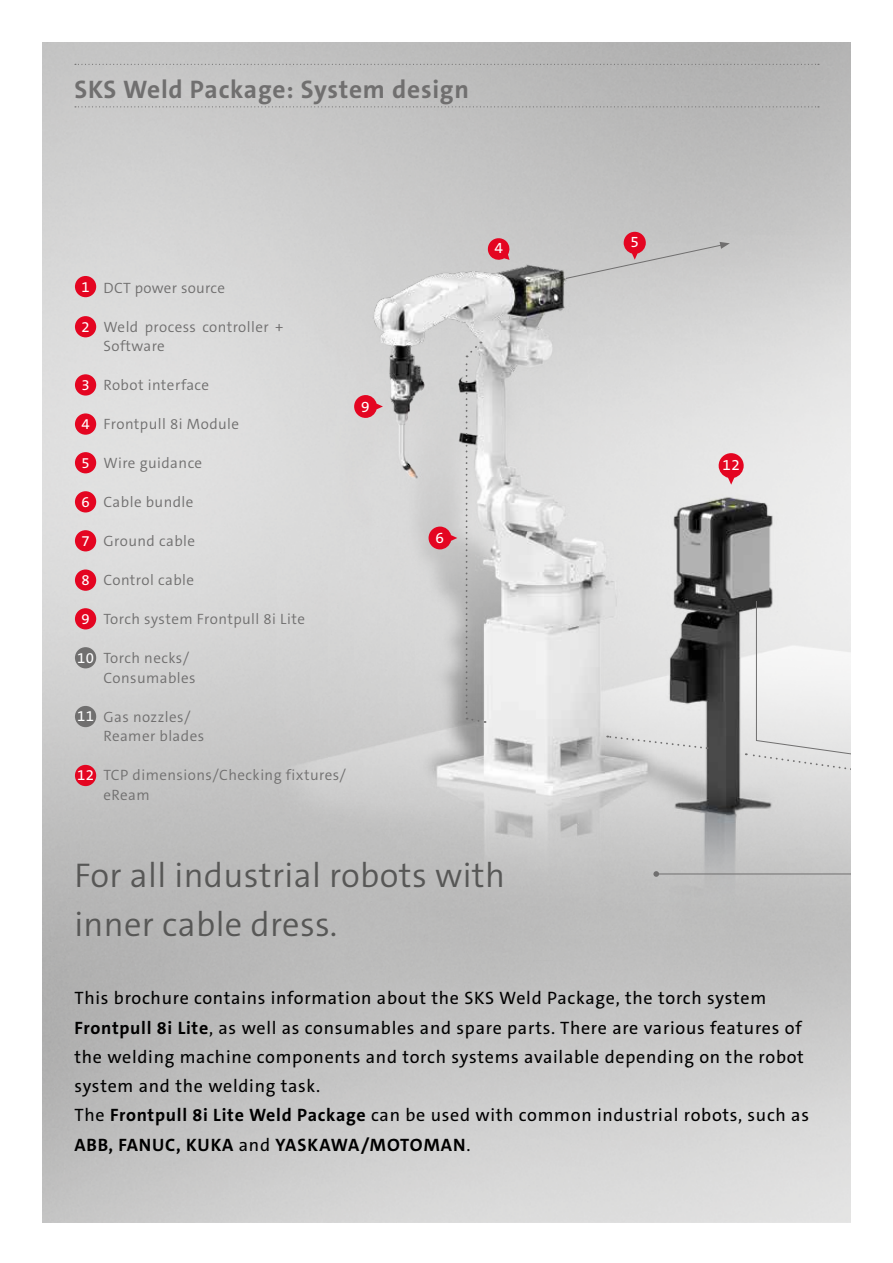
<style>
.page{position:relative;width:893px;height:1263px;background:#fff}
.page>*{position:absolute;margin:0;border:0;box-sizing:border-box;transform-origin:0 0}
.t1{font:300 34.5px/48.8px "The Sans C5";letter-spacing:.01em;color:#575756}
.t2{font:700 25.5px "The Sans C5";letter-spacing:.03em;color:#706f6f}
.t3{font:18px/29.2px "The Sans C5";letter-spacing:.04em;color:#000}
.t4{font:15.45px "The Sans C5";color:#fff}
.t5{font:15.3px "The Sans C5";color:#fff}
.t6{font:300 15px/19.5px "The Sans C5";letter-spacing:.03em;color:#706f6f}
.t7{font:15px "The Sans C5";color:#fff}
.s1{font-weight:400;color:#fff}
.s2{font-weight:700}
</style>
<div class="page">
<img style="left:43px;top:43px;width:807px;height:1179px">
<img style="left:251px;top:133px;width:599px;height:877px">
<svg style="left:466px;top:342px;width:20px;height:381px"></svg>
<svg style="left:607px;top:735px;width:48px;height:14px"></svg>
<svg style="left:655px;top:489px;width:195px;height:386px"></svg>
<svg style="left:653px;top:871px;width:6px;height:6px"></svg>
<svg style="left:746px;top:600px;width:104px;height:246px"></svg>
<svg style="left:719px;top:453px;width:25px;height:32px"></svg>
<svg style="left:354px;top:395px;width:29px;height:23px"></svg>
<svg style="left:429px;top:527px;width:28px;height:22px"></svg>
<svg style="left:487px;top:237px;width:23px;height:24px"></svg>
<svg style="left:565px;top:232px;width:165px;height:48px"></svg>
<svg style="left:75px;top:64px;width:744px;height:1px"></svg>
<svg style="left:75px;top:106px;width:744px;height:1px"></svg>
<div style="left:75px;top:276px;width:21px;height:21px;background:#e40521;border-radius:50%"></div>
<div style="left:75px;top:452px;width:21px;height:21px;background:#e40521;border-radius:50%"></div>
<div style="left:75px;top:374px;width:21px;height:22px;background:#e40521;border-radius:50%"></div>
<div style="left:75px;top:530px;width:21px;height:21px;background:#e40521;border-radius:50%"></div>
<div style="left:75px;top:647px;width:21px;height:21px;background:#706f6f;border-radius:50%"></div>
<div style="left:75px;top:316px;width:21px;height:21px;background:#e40521;border-radius:50%"></div>
<div style="left:75px;top:491px;width:21px;height:21px;background:#e40521;border-radius:50%"></div>
<div style="left:75px;top:608px;width:21px;height:21px;background:#e40521;border-radius:50%"></div>
<div style="left:75px;top:413px;width:21px;height:22px;background:#e40521;border-radius:50%"></div>
<div style="left:75px;top:569px;width:21px;height:22px;background:#e40521;border-radius:50%"></div>
<div style="left:75px;top:706px;width:21px;height:21px;background:#706f6f;border-radius:50%"></div>
<div style="left:75px;top:765px;width:21px;height:21px;background:#e40521;border-radius:50%"></div>
<h2 class="t2" style="left:74px;top:73px;width:396px">SKS Weld Package: System design</h2>
<p class="t7" style="left:81px;top:277px;width:10px">1</p>
<p class="t7" style="left:81px;top:317px;width:10px">2</p>
<p class="t7" style="left:81px;top:375px;width:10px">3</p>
<p class="t7" style="left:81px;top:414px;width:10px">4</p>
<p class="t7" style="left:81px;top:453px;width:10px">5</p>
<p class="t7" style="left:81px;top:492px;width:10px">6</p>
<p class="t7" style="left:81px;top:531px;width:10px">7</p>
<p class="t6" style="left:103px;top:278px;width:123px">DCT power source</p>
<p class="t6" style="left:103px;top:317px;width:182px">Weld process controller +<br>Software</p>
<p class="t6" style="left:103px;top:375px;width:107px">Robot interface</p>
<p class="t6" style="left:103px;top:414px;width:137px">Frontpull 8i Module</p>
<p class="t6" style="left:103px;top:453px;width:100px">Wire guidance</p>
<p class="t6" style="left:103px;top:492px;width:92px">Cable bundle</p>
<p class="t6" style="left:103px;top:531px;width:93px">Ground cable</p>
<p class="t7" style="left:81px;top:570px;width:10px">8</p>
<p class="t6" style="left:103px;top:570px;width:92px">Control cable</p>
<p class="t7" style="left:81px;top:609px;width:10px">9</p>
<p class="t7" style="left:77px;top:648px;width:18px">10</p>
<p class="t6" style="left:103px;top:609px;width:203px">Torch system Frontpull 8i Lite</p>
<p class="t6" style="left:103px;top:648px;width:94px">Torch necks/<br>Consumables</p>
<p class="t7" style="left:77px;top:707px;width:18px">11</p>
<p class="t6" style="left:103px;top:707px;width:102px">Gas nozzles/<br>Reamer blades</p>
<p class="t6" style="left:103px;top:765px;width:244px;text-indent:-26px"><span class="s1">12</span> TCP dimensions/Checking fixtures/ eReam</p>
<p class="t4" style="left:361px;top:396px;width:10px">9</p>
<p class="t4" style="left:494px;top:238px;width:10px">4</p>
<p class="t4" style="left:435px;top:528px;width:10px">6</p>
<h1 class="t1" style="left:74px;top:852px;width:432px">For all industrial robots with inner cable dress.</h1>
<p class="t4" style="left:630px;top:232px;width:10px">5</p>
<p class="t5" style="left:723px;top:455px;width:19px">12</p>
<p class="t3" style="left:74px;top:984px;width:736px">This brochure contains information about the SKS Weld Package, the torch system <span class="s2">Frontpull 8i Lite</span>, as well as consumables and spare parts. There are various features of the welding machine components and torch systems available depending on the robot system and the welding task.<br>The <span class="s2">Frontpull 8i Lite Weld Package</span> can be used with common industrial robots, such as <span class="s2">ABB, FANUC, KUKA</span> and <span class="s2">YASKAWA/MOTOMAN</span>.</p>
</div>
